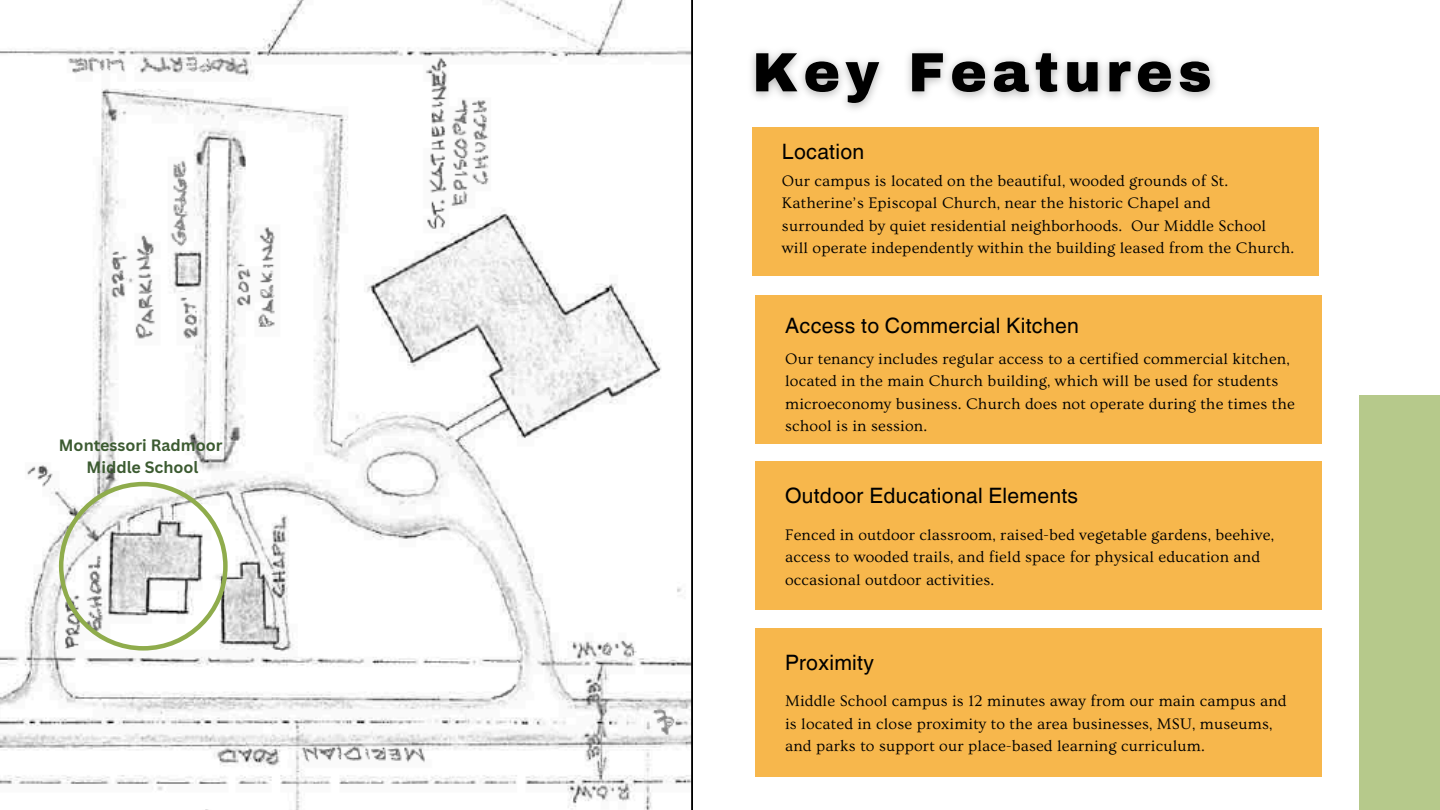
<style>
.page{position:relative;width:1440px;height:810px;background:#fff}
.page>*{position:absolute;margin:0;border:0;box-sizing:border-box;transform-origin:0 0}
.t1{font:900 55.3px "Archivo";letter-spacing:.095em;color:#000}
.t2{font:21.2px "Helvetica World";letter-spacing:.015em;color:#000}
.t3{font:16px/22.5px "Ovo";letter-spacing:.015em;color:#000}
.t4{font:700 16px/21.8px "Canva Sans";color:#3c5b31;text-align:center}
</style>
<div class="page">
<svg style="left:0;top:0;width:693px;height:810px"></svg>
<div style="left:1359px;top:396px;width:81px;height:414px;background:#b6c98b"></div>
<div style="left:752px;top:127px;width:567px;height:148px;background:#f7b74c"></div>
<svg style="left:59px;top:482px;width:169px;height:169px"></svg>
<div style="left:755px;top:295px;width:567px;height:149px;background:#f7b74c"></div>
<div style="left:755px;top:461px;width:567px;height:149px;background:#f7b74c"></div>
<div style="left:755px;top:628px;width:567px;height:149px;background:#f7b74c"></div>
<h3 class="t4" style="left:59px;top:434px;width:165px">Montessori Radmoor<br>Middle School</h3>
<h1 class="t1" style="left:752px;top:43px;width:461px">Key Features</h1>
<h2 class="t2" style="left:782px;top:139px;width:84px">Location</h2>
<p class="t3" style="left:782px;top:170px;width:514px">Our campus is located on the beautiful, wooded grounds of St.<br>Katherine’s Episcopal Church, near the historic Chapel and surrounded by quiet residential neighborhoods. Our Middle School will operate independently within the building leased from the Church.</p>
<h2 class="t2" style="left:785px;top:313px;width:295px">Access to Commercial Kitchen</h2>
<p class="t3" style="left:785px;top:348px;width:511px">Our tenancy includes regular access to a certified commercial kitchen, located in the main Church building, which will be used for students microeconomy business. Church does not operate during the times the school is in session.</p>
<h2 class="t2" style="left:785px;top:483px;width:295px">Outdoor Educational Elements</h2>
<p class="t3" style="left:785px;top:523px;width:490px">Fenced in outdoor classroom, raised-bed vegetable gardens, beehive, access to wooded trails, and field space for physical education and occasional outdoor activities.</p>
<h2 class="t2" style="left:785px;top:650px;width:90px">Proximity</h2>
<p class="t3" style="left:785px;top:690px;width:503px">Middle School campus is 12 minutes away from our main campus and is located in close proximity to the area businesses, MSU, museums, and parks to support our place-based learning curriculum.</p>
</div>
